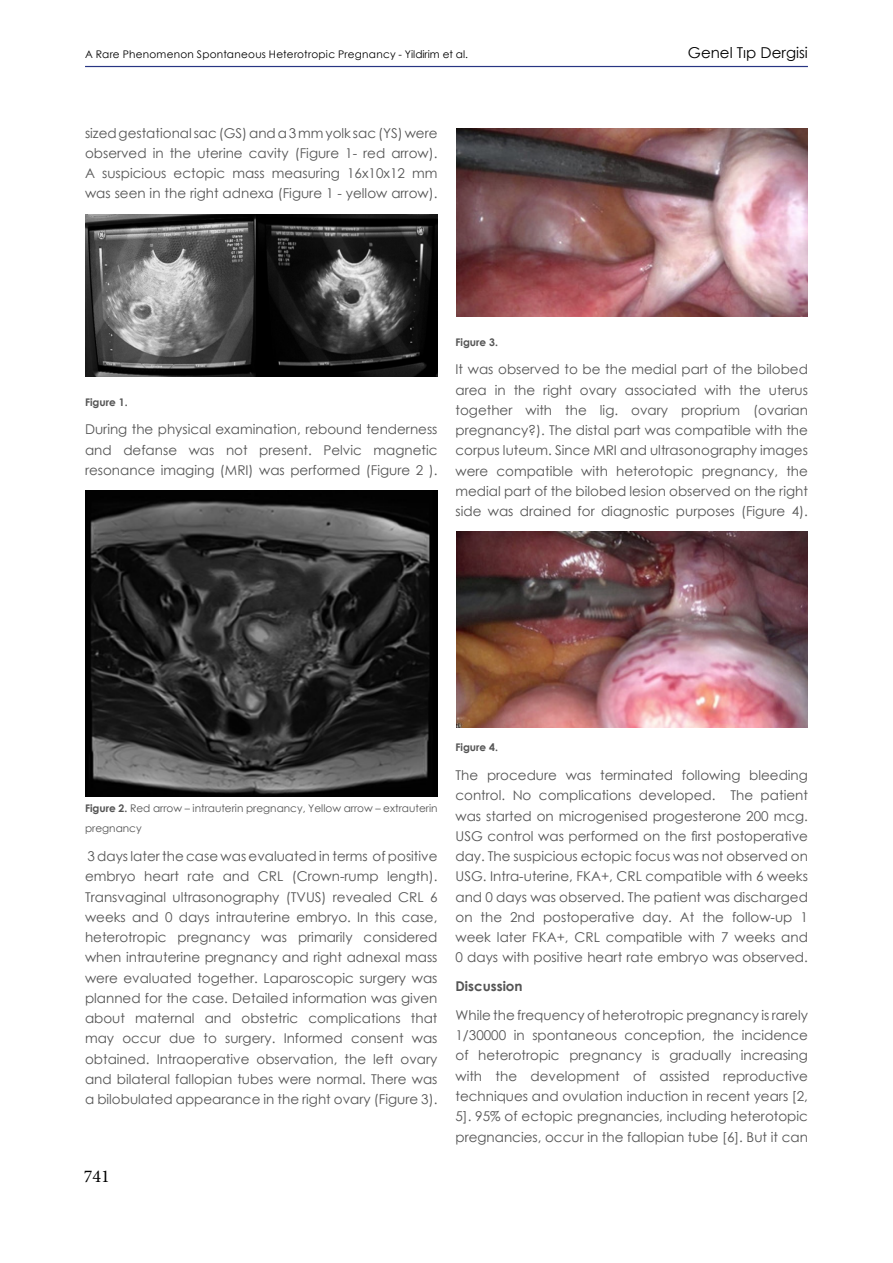
<style>
.page{position:relative;width:893px;height:1263px;background:#fff}
.page>*{position:absolute;margin:0;border:0;box-sizing:border-box;transform-origin:0 0}
.t1{font:18px "Minion Pro";color:#000}
.t2{font:15px "Century Gothic";color:#000}
.t3{font:13.5px/20.2px "Century Gothic";color:#545454;text-align:justify}
.t4{font:700 13.5px "Century Gothic";color:#545454}
.t5{font:10.5px/20.2px "Century Gothic";color:#545454}
.t6{font:10.5px "Century Gothic";letter-spacing:.025em;color:#000}
.t7{font:700 10.5px "Century Gothic";color:#545454}
.s1{font-weight:700}
</style>
<div class="page">
<hr style="left:85px;top:66px;width:723px;height:1px;background:#283583">
<img style="left:85px;top:214px;width:352px;height:163px">
<img style="left:85px;top:491px;width:352px;height:305px">
<img style="left:456px;top:128px;width:352px;height:189px">
<img style="left:456px;top:532px;width:352px;height:195px">
<p class="t6" style="left:85px;top:47px;width:385px">A Rare Phenomenon Spontaneous Heterotropic Pregnancy - Yildirim et al.</p>
<p class="t2" style="left:688px;top:42px;width:121px">Genel Tıp Dergisi</p>
<p class="t3" style="left:85px;top:122px;width:354px">sized gestational sac (GS) and a 3 mm yolk sac (YS) were observed in the uterine cavity (Figure 1- red arrow).<br>A suspicious ectopic mass measuring 16x10x12 mm was seen in the right adnexa (Figure 1 - yellow arrow).</p>
<p class="t7" style="left:85px;top:394px;width:44px">Figure 1.</p>
<p class="t3" style="left:85px;top:419px;width:354px">During the physical examination, rebound tenderness and defanse was not present. Pelvic magnetic resonance imaging (MRI) was performed (Figure 2 ).</p>
<p class="t7" style="left:455px;top:334px;width:43px">Figure 3.</p>
<p class="t3" style="left:455px;top:359px;width:354px">It was observed to be the medial part of the bilobed area in the right ovary associated with the uterus together with the lig. ovary proprium (ovarian pregnancy?). The distal part was compatible with the corpus luteum. Since MRI and ultrasonography images were compatible with heterotopic pregnancy, the medial part of the bilobed lesion observed on the right side was drained for diagnostic purposes (Figure 4).</p>
<p class="t5" style="left:85px;top:798px;width:354px"><span class="s1">Figure 2.</span> Red arrow – intrauterin pregnancy, Yellow arrow – extrauterin pregnancy</p>
<p class="t3" style="left:85px;top:846px;width:354px">3 days later the case was evaluated in terms of positive embryo heart rate and CRL (Crown-rump length).<br>Transvaginal ultrasonography (TVUS) revealed CRL 6 weeks and 0 days intrauterine embryo. In this case, heterotropic pregnancy was primarily considered when intrauterine pregnancy and right adnexal mass were evaluated together. Laparoscopic surgery was planned for the case. Detailed information was given about maternal and obstetric complications that may occur due to surgery. Informed consent was obtained. Intraoperative observation, the left ovary and bilateral fallopian tubes were normal. There was a bilobulated appearance in the right ovary (Figure 3).</p>
<h1 class="t1" style="left:84px;top:1164px;width:27px">741</h1>
<p class="t7" style="left:455px;top:740px;width:43px">Figure 4.</p>
<p class="t3" style="left:455px;top:765px;width:354px">The procedure was terminated following bleeding control. No complications developed. The patient was started on microgenised progesterone 200 mcg.<br>USG control was performed on the first postoperative day. The suspicious ectopic focus was not observed on USG. Intra-uterine, FKA+, CRL compatible with 6 weeks and 0 days was observed. The patient was discharged on the 2nd postoperative day. At the follow-up 1 week later FKA+, CRL compatible with 7 weeks and 0 days with positive heart rate embryo was observed.</p>
<p class="t4" style="left:455px;top:976px;width:69px">Discussion</p>
<p class="t3" style="left:455px;top:1005px;width:354px">While the frequency of heterotropic pregnancy is rarely 1/30000 in spontaneous conception, the incidence of heterotropic pregnancy is gradually increasing with the development of assisted reproductive techniques and ovulation induction in recent years [2, 5]. 95% of ectopic pregnancies, including heterotopic pregnancies, occur in the fallopian tube [6]. But it can</p>
</div>
